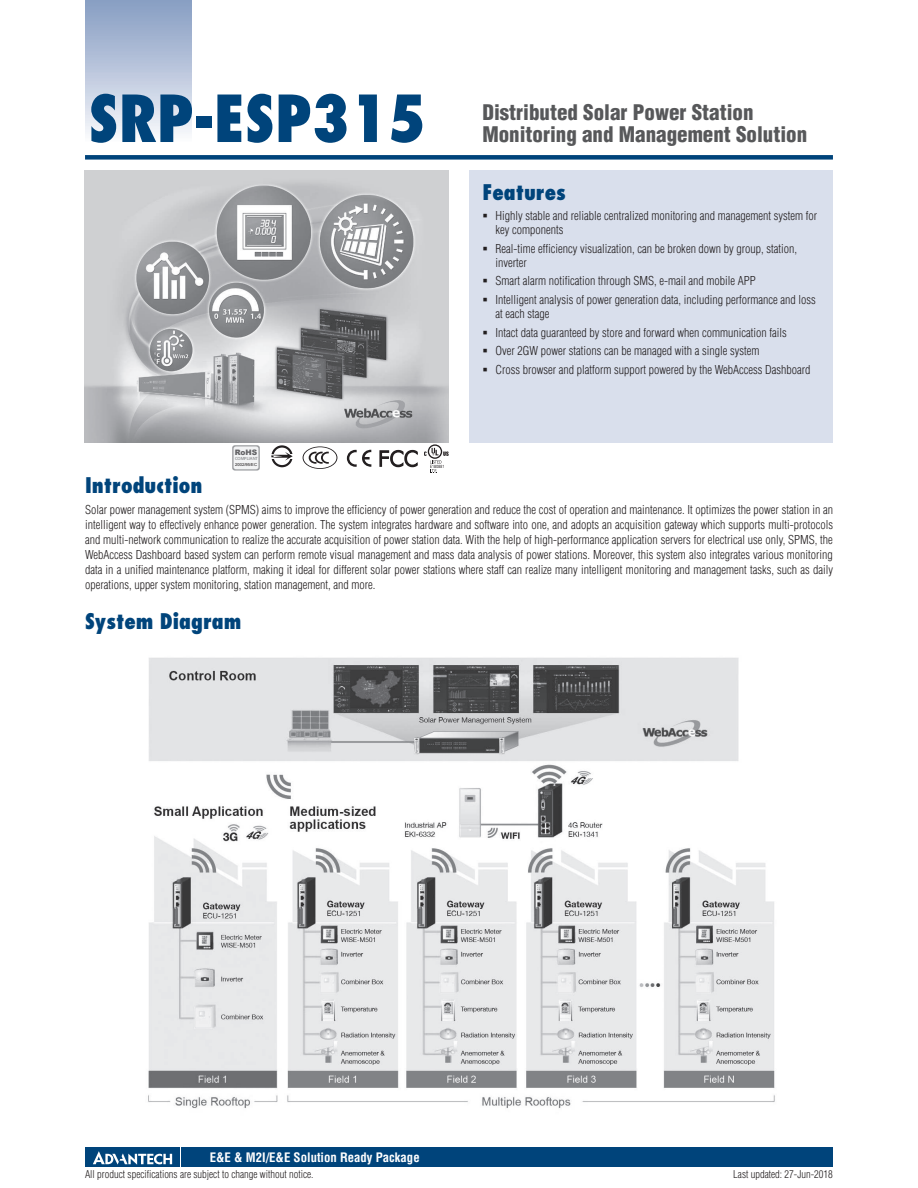
<style>
.page{position:relative;width:918px;height:1188px;background:#fff}
.page>*{position:absolute;margin:0;border:0;box-sizing:border-box;transform-origin:0 0}
.t1{font:800 condensed 63px "Futura";color:#00447b}
.t2{font:900 condensed 21px/22.5px "Helvetica";color:#57585a}
.t3{font:800 condensed 21px "Futura";color:#00447b}
.t4{font:700 condensed 12.75px "Helvetica";color:#fff}
.t5{font:300 condensed 12px/15px "Helvetica";color:#231f20}
.t6{font:300 condensed 10.5px "Helvetica";color:#231f20}
.t7{font:900 7.5px "Arial";color:#636366}
.t8{font:700 4.5px "Arial Narrow";color:#76787b}
.t9{font:4.2px "Arial";color:#231f20}
</style>
<div class="page">
<div style="left:85px;top:155px;width:748px;height:5px;background:#00447b"></div>
<div style="left:85px;top:0;width:106px;height:143px;background:linear-gradient(to bottom,#849bc1,#f9fafc)"></div>
<div style="left:182px;top:1147px;width:651px;height:20px;background:#00447b"></div>
<div style="left:85px;top:1147px;width:95px;height:20px;background:#00447b"></div>
<svg style="left:93px;top:1151px;width:79px;height:14px"></svg>
<div style="left:470px;top:170px;width:363px;height:272px;background:#d9dfec"></div>
<img style="left:85px;top:170px;width:363px;height:272px">
<svg style="left:232px;top:445px;width:28px;height:26px"></svg>
<svg style="left:271px;top:445px;width:22px;height:22px"></svg>
<svg style="left:379px;top:444px;width:70px;height:29px"></svg>
<svg style="left:347px;top:449px;width:24px;height:18px"></svg>
<svg style="left:303px;top:446px;width:34px;height:23px"></svg>
<img style="left:148px;top:657px;width:627px;height:451px">
<h1 class="t1" style="left:89px;top:78px;width:338px">SRP-ESP315</h1>
<h2 class="t2" style="left:482px;top:100px;width:326px">Distributed Solar Power Station<br>Monitoring and Management Solution</h2>
<h2 class="t3" style="left:482px;top:178px;width:85px">Features</h2>
<p class="t7" style="left:235px;top:447px;width:24px">RoHS</p>
<p class="t8" style="left:235px;top:456px;width:24px">COMPLIANT</p>
<p class="t9" style="left:235px;top:462px;width:23px">2002/95/EC</p>
<p class="t5" style="left:495px;top:208px;width:323px;line-height:14.2px">Highly stable and reliable centralized monitoring and management system for key components</p>
<p class="t5" style="left:495px;top:241px;width:303px;line-height:14.2px">Real-time efficiency visualization, can be broken down by group, station, inverter</p>
<p class="t5" style="left:495px;top:272px;width:322px;line-height:18.5px">Smart alarm notification through SMS, e-mail and mobile APP<br>Intelligent analysis of power generation data, including performance and loss</p>
<p class="t5" style="left:495px;top:305px;width:317px;line-height:18.5px">at each stage<br>Intact data guaranteed by store and forward when communication fails<br>Over 2GW power stations can be managed with a single system<br>Cross browser and platform support powered by the WebAccess Dashboard</p>
<h2 class="t3" style="left:85px;top:472px;width:119px">Introduction</h2>
<p class="t5" style="left:85px;top:503px;width:750px;text-align:justify">Solar power management system (SPMS) aims to improve the efficiency of power generation and reduce the cost of operation and maintenance. It optimizes the power station in an intelligent way to effectively enhance power generation. The system integrates hardware and software into one, and adopts an acquisition gateway which supports multi-protocols and multi-network communication to realize the accurate acquisition of power station data. With the help of high-performance application servers for electrical use only, SPMS, the WebAccess Dashboard based system can perform remote visual management and mass data analysis of power stations. Moreover, this system also integrates various monitoring data in a unified maintenance platform, making it ideal for different solar power stations where staff can realize many intelligent monitoring and management tasks, such as daily operations, upper system monitoring, station management, and more.</p>
<h2 class="t3" style="left:85px;top:608px;width:158px">System Diagram</h2>
<p class="t4" style="left:210px;top:1150px;width:212px">E&amp;E &amp; M2I/E&amp;E Solution Ready Package</p>
<p class="t6" style="left:85px;top:1168px;width:230px">All product specifications are subject to change without notice.</p>
<p class="t6" style="left:733px;top:1168px;width:101px">Last updated: 27-Jun-2018</p>
</div>
